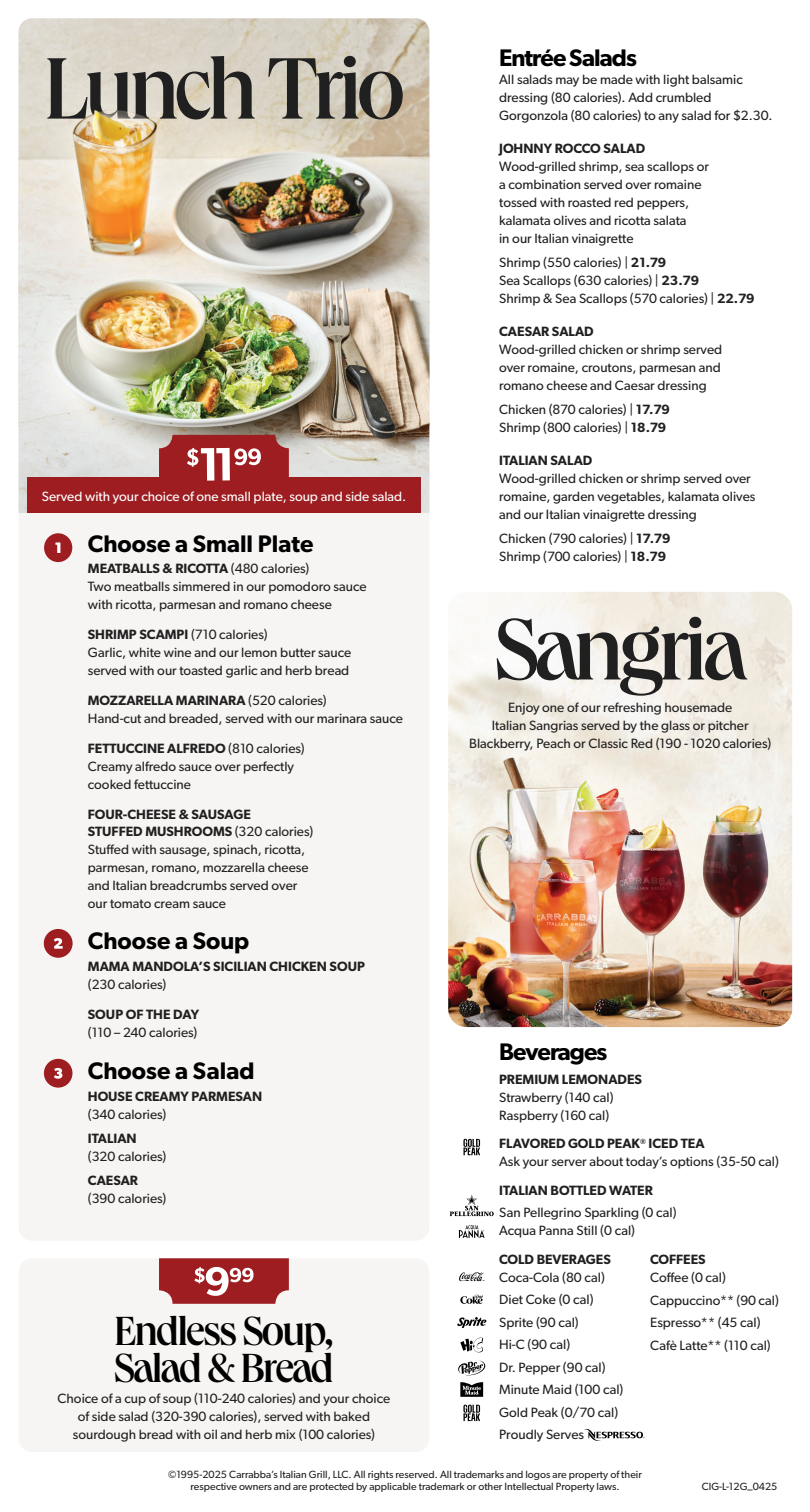
<style>
.page{position:relative;width:810px;height:1512px;background:#fff}
.page>*{position:absolute;margin:0;border:0;box-sizing:border-box;transform-origin:0 0}
.t1{font:500 90px "Queens";letter-spacing:-.06em;color:#212020}
.t2{font:500 42px/37.5px "Queens";letter-spacing:-.05em;color:#000}
.t3{font:600 24px "Gibson";color:#000}
.t4{font:600 24px "Gibson";letter-spacing:-.04em;color:#000}
.t5{font:13.5px/18px "Gibson";color:#212020}
.t6{font:600 13.5px/16.5px "Gibson";color:#212020}
.t7{font:13.5px "Gibson";color:#fff}
.t8{font:10.5px/12px "Gibson";color:#212020;text-align:center}
.s1{font-weight:600}
.s2{font-weight:400}
</style>
<div class="page">
<div style="left:19px;top:1258px;width:410px;height:194px;background:#f7f5f3;border-radius:14px"></div>
<img style="left:448px;top:592px;width:344px;height:435px">
<div style="left:19px;top:18px;width:410px;height:1223px;background:#f7f5f3;border-radius:14px"></div>
<img style="left:19px;top:18px;width:410px;height:495px">
<div style="left:44px;top:929px;width:29px;height:29px;background:#9d1d20;border-radius:50%"></div>
<svg style="left:54px;top:938px;width:9px;height:11px"></svg>
<div style="left:44px;top:533px;width:28px;height:29px;background:#9d1d20;border-radius:50%"></div>
<svg style="left:55px;top:543px;width:5px;height:10px"></svg>
<div style="left:44px;top:1059px;width:28px;height:29px;background:#9d1d20;border-radius:50%"></div>
<svg style="left:54px;top:1068px;width:8px;height:11px"></svg>
<svg style="left:463px;top:1405px;width:17px;height:16px"></svg>
<svg style="left:463px;top:1139px;width:17px;height:16px"></svg>
<svg style="left:460px;top:1382px;width:23px;height:15px"></svg>
<svg style="left:459px;top:1225px;width:26px;height:13px"></svg>
<svg style="left:450px;top:1195px;width:44px;height:21px"></svg>
<svg style="left:459px;top:1272px;width:25px;height:9px"></svg>
<svg style="left:460px;top:1337px;width:23px;height:15px"></svg>
<svg style="left:458px;top:1361px;width:27px;height:14px"></svg>
<svg style="left:460px;top:1294px;width:23px;height:10px"></svg>
<svg style="left:584px;top:1428px;width:61px;height:13px"></svg>
<svg style="left:457px;top:1317px;width:29px;height:11px"></svg>
<svg style="left:159px;top:1258px;width:130px;height:46px;background:#ad4346"></svg>
<div style="left:159px;top:435px;width:130px;height:71px;background:#9d1d20;border-radius:14px"></div>
<svg style="left:27px;top:448px;width:394px;height:65px"></svg>
<img style="left:19px;top:96px;width:410px;height:330px">
<h1 class="t1" style="left:43px;top:31px;width:363px">Lunch Trio</h1>
<p class="t7" style="left:42px;top:488px;width:366px">Served with your choice of one small plate, soup and side salad.</p>
<h3 class="t3" style="left:88px;top:529px;width:227px">Choose a Small Plate</h3>
<p class="t5" style="left:88px;top:559px;width:280px"><span class="s1">MEATBALLS &amp; RICOTTA</span> (480 calories)<br>Two meatballs simmered in our pomodoro sauce with ricotta, parmesan and romano cheese</p>
<p class="t5" style="left:88px;top:625px;width:265px"><span class="s1">SHRIMP SCAMPI</span> (710 calories)<br>Garlic, white wine and our lemon butter sauce served with our toasted garlic and herb bread</p>
<p class="t5" style="left:88px;top:691px;width:317px"><span class="s1">MOZZARELLA MARINARA</span> (520 calories)<br>Hand-cut and breaded, served with our marinara sauce</p>
<p class="t5" style="left:88px;top:739px;width:218px"><span class="s1">FETTUCCINE ALFREDO</span> (810 calories)<br>Creamy alfredo sauce over perfectly cooked fettuccine</p>
<p class="t6" style="left:88px;top:806px;width:227px">FOUR-CHEESE &amp; SAUSAGE<br>STUFFED MUSHROOMS <span class="s2">(320 calories)</span></p>
<p class="t5" style="left:88px;top:840px;width:222px">Stuffed with sausage, spinach, ricotta, parmesan, romano, mozzarella cheese and Italian breadcrumbs served over our tomato cream sauce</p>
<h3 class="t3" style="left:88px;top:926px;width:163px">Choose a Soup</h3>
<p class="t6" style="left:88px;top:958px;width:278px">MAMA MANDOLA’S SICILIAN CHICKEN SOUP</p>
<p class="t5" style="left:88px;top:975px;width:80px">(230 calories)</p>
<p class="t6" style="left:88px;top:1006px;width:113px">SOUP OF THE DAY</p>
<p class="t5" style="left:88px;top:1023px;width:111px">(110 – 240 calories)</p>
<h3 class="t3" style="left:88px;top:1056px;width:168px">Choose a Salad</h3>
<p class="t6" style="left:88px;top:1088px;width:176px">HOUSE CREAMY PARMESAN</p>
<p class="t5" style="left:88px;top:1105px;width:80px">(340 calories)</p>
<p class="t6" style="left:88px;top:1130px;width:50px">ITALIAN</p>
<p class="t5" style="left:88px;top:1147px;width:80px">(320 calories)</p>
<p class="t6" style="left:88px;top:1172px;width:52px">CAESAR</p>
<p class="t5" style="left:88px;top:1189px;width:80px">(390 calories)</p>
<h2 class="t2" style="left:114px;top:1310px;width:222px">Endless Soup,<br>Salad &amp; Bread</h2>
<p class="t5" style="left:58px;top:1389px;width:334px;text-align:center">Choice of a cup of soup (110-240 calories) and your choice of side salad (320-390 calories), served with baked sourdough bread with oil and herb mix (100 calories)</p>
<h3 class="t4" style="left:499px;top:43px;width:139px">Entrée Salads</h3>
<p class="t5" style="left:499px;top:70px;width:275px">All salads may be made with light balsamic dressing (80 calories). Add crumbled<br>Gorgonzola (80 calories) to any salad for $2.30.</p>
<p class="t6" style="left:499px;top:140px;width:148px">JOHNNY ROCCO SALAD</p>
<p class="t5" style="left:499px;top:157px;width:211px">Wood-grilled shrimp, sea scallops or a combination served over romaine tossed with roasted red peppers, kalamata olives and ricotta salata<br>in our Italian vinaigrette</p>
<p class="t5" style="left:499px;top:253px;width:257px">Shrimp (550 calories) | <span class="s1">21.79<br></span>Sea Scallops (630 calories) | <span class="s1">23.79<br></span>Shrimp &amp; Sea Scallops (570 calories) | <span class="s1">22.79</span></p>
<p class="t6" style="left:499px;top:323px;width:96px">CAESAR SALAD</p>
<p class="t5" style="left:499px;top:340px;width:225px;text-align:justify">Wood-grilled chicken or shrimp served over romaine, croutons, parmesan and romano cheese and Caesar dressing</p>
<p class="t5" style="left:499px;top:400px;width:172px">Chicken (870 calories) | <span class="s1">17.79<br></span>Shrimp (800 calories) | <span class="s1">18.79</span></p>
<p class="t6" style="left:499px;top:452px;width:95px">ITALIAN SALAD</p>
<p class="t5" style="left:499px;top:469px;width:258px">Wood-grilled chicken or shrimp served over romaine, garden vegetables, kalamata olives and our Italian vinaigrette dressing</p>
<p class="t5" style="left:499px;top:529px;width:173px">Chicken (790 calories) | <span class="s1">17.79<br></span>Shrimp (700 calories) | <span class="s1">18.79</span></p>
<h1 class="t1" style="left:494px;top:592px;width:255px">Sangria</h1>
<p class="t5" style="left:469px;top:699px;width:304px;text-align:center">Enjoy one of our refreshing housemade<br>Italian Sangrias served by the glass or pitcher<br>Blackberry, Peach or Classic Red (190 - 1020 calories)</p>
<h3 class="t4" style="left:499px;top:1037px;width:110px">Beverages</h3>
<p class="t6" style="left:499px;top:1071px;width:144px">PREMIUM LEMONADES</p>
<p class="t5" style="left:499px;top:1088px;width:116px">Strawberry (140 cal)<br>Raspberry (160 cal)</p>
<p class="t5" style="left:499px;top:1134px;width:281px"><span class="s1">FLAVORED GOLD PEAK</span><sup>®</sup> <span class="s1">ICED TEA<br></span>Ask your server about today’s options (35-50 cal)</p>
<p class="t6" style="left:499px;top:1182px;width:155px">ITALIAN BOTTLED WATER</p>
<p class="t5" style="left:499px;top:1203px;width:179px">San Pellegrino Sparkling (0 cal)<br>Acqua Panna Still (0 cal)</p>
<p class="t6" style="left:499px;top:1251px;width:113px">COLD BEVERAGES</p>
<p class="t5" style="left:499px;top:1266px;width:126px;line-height:22.5px">Coca-Cola (80 cal)<br>Diet Coke (0 cal)<br>Sprite (90 cal)<br>Hi-C (90 cal)<br>Dr. Pepper (90 cal)<br>Minute Maid (100 cal)<br>Gold Peak (0/70 cal)<br>Proudly Serves</p>
<p class="t6" style="left:650px;top:1251px;width:57px">COFFEES</p>
<p class="t5" style="left:650px;top:1266px;width:130px;line-height:22.5px">Coffee (0 cal)<br>Cappuccino** (90 cal)<br>Espresso** (45 cal)<br>Cafè Latte** (110 cal)</p>
<p class="t8" style="left:168px;top:1468px;width:475px">©1995-2025 Carrabba’s Italian Grill, LLC. All rights reserved. All trademarks and logos are property of their respective owners and are protected by applicable trademark or other Intellectual Property laws.</p>
<p class="t8" style="left:702px;top:1480px;width:77px">CIG-L-12G_0425</p>
</div>
